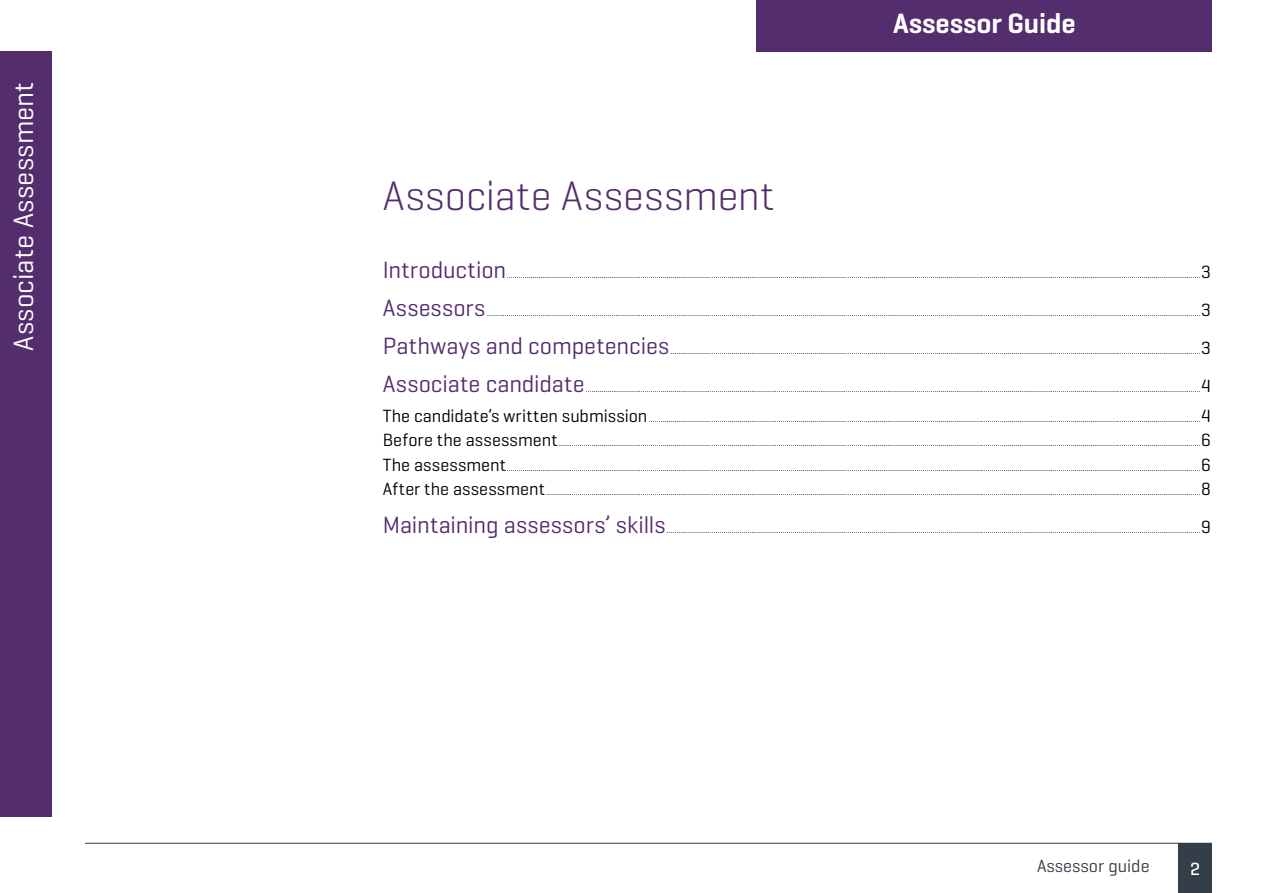
<style>
.page{position:relative;width:1263px;height:893px;background:#fff}
.page>*{position:absolute;margin:0;border:0;box-sizing:border-box;transform-origin:0 0}
.t1{font:300 42px "Geogrotesque";letter-spacing:.005em;color:#532d6d}
.t2{font:28.5px "Geogrotesque";letter-spacing:.01em;color:#fff}
.t3{font:600 28.5px "Geogrotesque";letter-spacing:-.005em;color:#fff}
.t4{font:24px "Geogrotesque";letter-spacing:.005em;color:#532d6d}
.t5{font:18px "Geogrotesque";color:#333e48}
.t6{font:500 18px "Geogrotesque";color:#fff}
.t7{font:9px "Geogrotesque";color:#000}
.s1{font-size:18px}
</style>
<div class="page">
<div style="left:1178px;top:843px;width:34px;height:50px;background:#333e48"></div>
<hr style="left:85px;top:843px;width:1127px;height:1px;background:#333e48">
<div style="left:0;top:51px;width:51px;height:765px;background:#532d6d"></div>
<div style="left:757px;top:0;width:455px;height:51px;background:#532d6d"></div>
<h2 class="t2" style="left:6px;top:351px;width:271px;rotate:-90deg">Associate Assessment</h2>
<h1 class="t1" style="left:383px;top:170px;width:393px">Associate Assessment</h1>
<h2 class="t3" style="left:893px;top:6px;width:184px">Assessor Guide</h2>
<h3 class="t4" style="left:383px;top:255px;width:125px">Introduction</h3>
<p class="t7" style="left:507px;top:270px;width:705px">................................................................................................................................................................................................................................................................................................................................................................<span class="s1">3</span></p>
<h3 class="t4" style="left:383px;top:293px;width:104px">Assessors</h3>
<p class="t7" style="left:487px;top:308px;width:725px">..........................................................................................................................................................................................................................................................................................................................................................................<span class="s1">3</span></p>
<h3 class="t4" style="left:383px;top:331px;width:288px">Pathways and competencies</h3>
<p class="t7" style="left:670px;top:346px;width:542px">.............................................................................................................................................................................................................................................................................<span class="s1">3</span></p>
<h3 class="t4" style="left:383px;top:369px;width:203px">Associate candidate</h3>
<p class="t7" style="left:586px;top:384px;width:626px">........................................................................................................................................................................................................................................................................................................................<span class="s1">4</span></p>
<p class="t7" style="left:383px;top:413px;width:829px"><span class="s1">The candidate’s written submission</span>........................................................................................................................................................................................................................................................................................<span class="s1">4</span></p>
<p class="t7" style="left:383px;top:438px;width:829px"><span class="s1">Before the assessment</span>......................................................................................................................................................................................................................................................................................................................................<span class="s1">6</span></p>
<p class="t7" style="left:383px;top:462px;width:829px"><span class="s1">The assessment</span>................................................................................................................................................................................................................................................................................................................................................................<span class="s1">6</span></p>
<p class="t7" style="left:383px;top:486px;width:829px"><span class="s1">After the assessment</span>............................................................................................................................................................................................................................................................................................................................................<span class="s1">8</span></p>
<h3 class="t4" style="left:383px;top:510px;width:284px">Maintaining assessors’ skills</h3>
<p class="t7" style="left:666px;top:524px;width:546px">...............................................................................................................................................................................................................................................................................<span class="s1">9</span></p>
<h3 class="t5" style="left:1037px;top:854px;width:114px">Assessor guide</h3>
<h3 class="t6" style="left:1190px;top:857px;width:11px">2</h3>
</div>
